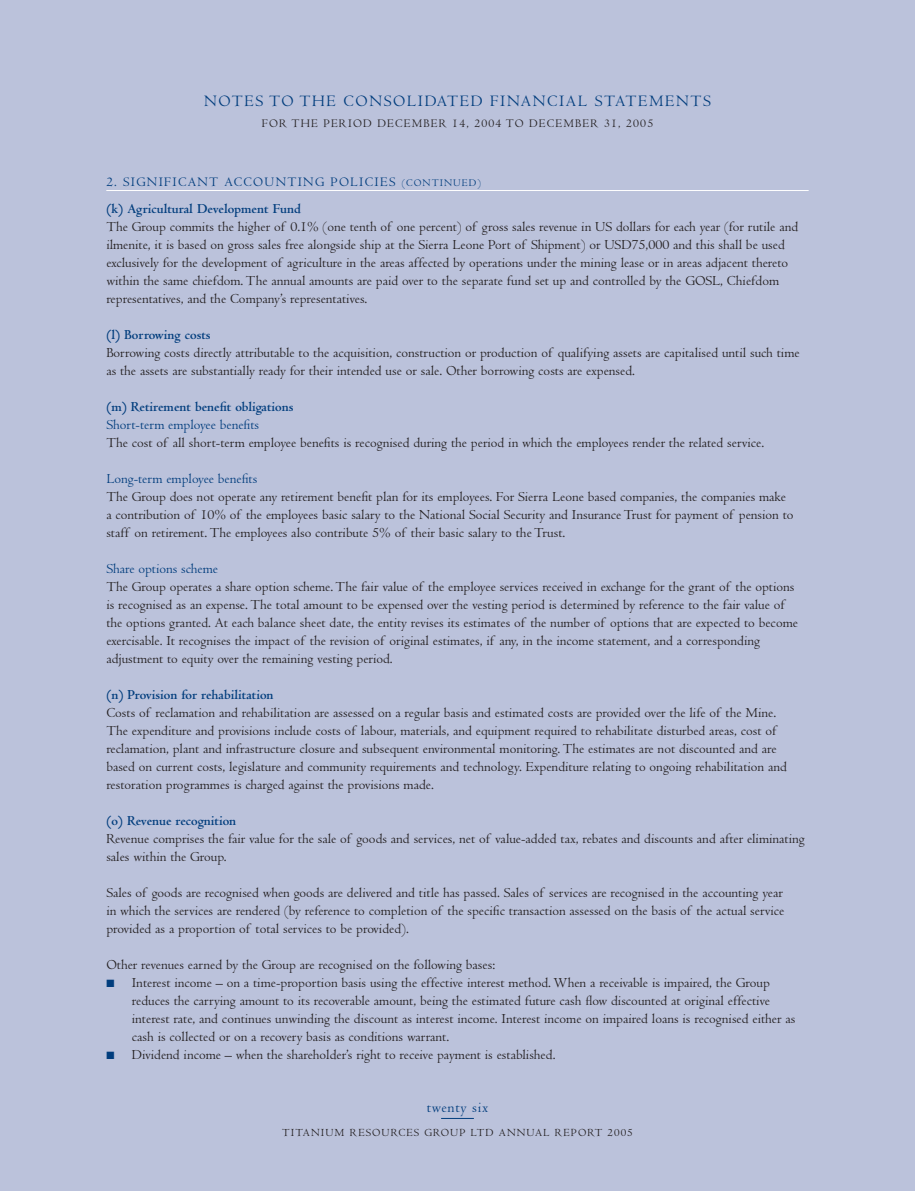
<style>
.page{position:relative;width:915px;height:1191px;background:#fff}
.page>*{position:absolute;margin:0;border:0;box-sizing:border-box;transform-origin:0 0}
.t1{font:16.5px "Centaur";letter-spacing:.1em;color:#013d7d}
.t2{font:15px "Centaur";letter-spacing:.05em;color:#013d7d}
.t3{font:14.25px/18px "Centaur";color:#231f20}
.t4{font:700 14.25px "Centaur";color:#013d7d}
.t5{font:14.25px "Centaur";color:#013d7d}
.t6{font:13.5px "Centaur";letter-spacing:.1em;color:#013d7d}
.t7{font:12px "Centaur";letter-spacing:.1em;color:#231f20}
.t8{font:11.25px "Centaur";letter-spacing:.1em;color:#231f20}
.s1{font-size:10.5px}
.s2{color:#013d7d}
</style>
<div class="page">
<div style="left:0;top:0;width:914px;height:1190px;background:#bbc2db"></div>
<p class="t1" style="left:204px;top:95px;width:508px">NOTES TO THE CONSOLIDATED FINANCIAL STATEMENTS</p>
<p class="t7" style="left:261px;top:119px;width:393px">FOR THE PERIOD DECEMBER 14, 2004 TO DECEMBER 31, 2005</p>
<p class="t6" style="left:106px;top:177px;width:376px">2. SIGNIFICANT ACCOUNTING POLICIES <span class="s1">(CONTINUED)</span></p>
<p class="t4" style="left:106px;top:204px;width:196px">(k) Agricultural Development Fund</p>
<p class="t3" style="left:106px;top:219px;width:693px">The Group commits the higher of 0.1% (one tenth of one percent) of gross sales revenue in US dollars for each year (for rutile and ilmenite, it is based on gross sales free alongside ship at the Sierra Leone Port of Shipment) or USD75,000 and this shall be used exclusively for the development of agriculture in the areas affected by operations under the mining lease or in areas adjacent thereto within the same chiefdom. The annual amounts are paid over to the separate fund set up and controlled by the GOSL, Chiefdom representatives, and the Company’s representatives.</p>
<p class="t4" style="left:106px;top:330px;width:106px">(l) Borrowing costs</p>
<p class="t3" style="left:106px;top:345px;width:694px">Borrowing costs directly attributable to the acquisition, construction or production of qualifying assets are capitalised until such time as the assets are substantially ready for their intended use or sale. Other borrowing costs are expensed.</p>
<p class="t4" style="left:106px;top:402px;width:189px">(m) Retirement benefit obligations</p>
<p class="t5" style="left:106px;top:419px;width:154px">Short-term employee benefits</p>
<p class="t3" style="left:106px;top:435px;width:659px">The cost of all short-term employee benefits is recognised during the period in which the employees render the related service.</p>
<p class="t5" style="left:106px;top:473px;width:152px">Long-term employee benefits</p>
<p class="t3" style="left:106px;top:489px;width:688px">The Group does not operate any retirement benefit plan for its employees. For Sierra Leone based companies, the companies make a contribution of 10% of the employees basic salary to the National Social Security and Insurance Trust for payment of pension to staff on retirement. The employees also contribute 5% of their basic salary to the Trust.</p>
<p class="t5" style="left:106px;top:563px;width:113px">Share options scheme</p>
<p class="t3" style="left:106px;top:579px;width:692px">The Group operates a share option scheme. The fair value of the employee services received in exchange for the grant of the options is recognised as an expense. The total amount to be expensed over the vesting period is determined by reference to the fair value of the options granted. At each balance sheet date, the entity revises its estimates of the number of options that are expected to become exercisable. It recognises the impact of the revision of original estimates, if any, in the income statement, and a corresponding adjustment to equity over the remaining vesting period.</p>
<p class="t4" style="left:106px;top:690px;width:169px">(n) Provision for rehabilitation</p>
<p class="t3" style="left:106px;top:705px;width:681px">Costs of reclamation and rehabilitation are assessed on a regular basis and estimated costs are provided over the life of the Mine.<br>The expenditure and provisions include costs of labour, materials, and equipment required to rehabilitate disturbed areas, cost of reclamation, plant and infrastructure closure and subsequent environmental monitoring. The estimates are not discounted and are based on current costs, legislature and community requirements and technology. Expenditure relating to ongoing rehabilitation and restoration programmes is charged against the provisions made.</p>
<p class="t4" style="left:106px;top:816px;width:131px">(o) Revenue recognition</p>
<p class="t3" style="left:106px;top:831px;width:699px">Revenue comprises the fair value for the sale of goods and services, net of value-added tax, rebates and discounts and after eliminating sales within the Group.</p>
<p class="t3" style="left:106px;top:885px;width:679px;text-align:justify">Sales of goods are recognised when goods are delivered and title has passed. Sales of services are recognised in the accounting year in which the services are rendered (by reference to completion of the specific transaction assessed on the basis of the actual service provided as a proportion of total services to be provided).</p>
<p class="t3" style="left:106px;top:957px;width:390px">Other revenues earned by the Group are recognised on the following bases:</p>
<p class="t3" style="left:132px;top:975px;width:664px;text-indent:-26px"><span class="s2">■</span> Interest income – on a time-proportion basis using the effective interest method. When a receivable is impaired, the Group reduces the carrying amount to its recoverable amount, being the estimated future cash flow discounted at original effective interest rate, and continues unwinding the discount as interest income. Interest income on impaired loans is recognised either as cash is collected or on a recovery basis as conditions warrant.</p>
<p class="t3" style="left:106px;top:1047px;width:450px"><span class="s2">■</span> Dividend income – when the shareholder’s right to receive payment is established.</p>
<p class="t2" style="left:426px;top:1101px;width:63px">twenty six</p>
<p class="t8" style="left:282px;top:1128px;width:352px">TITANIUM RESOURCES GROUP LTD ANNUAL REPORT 2005</p>
</div>
